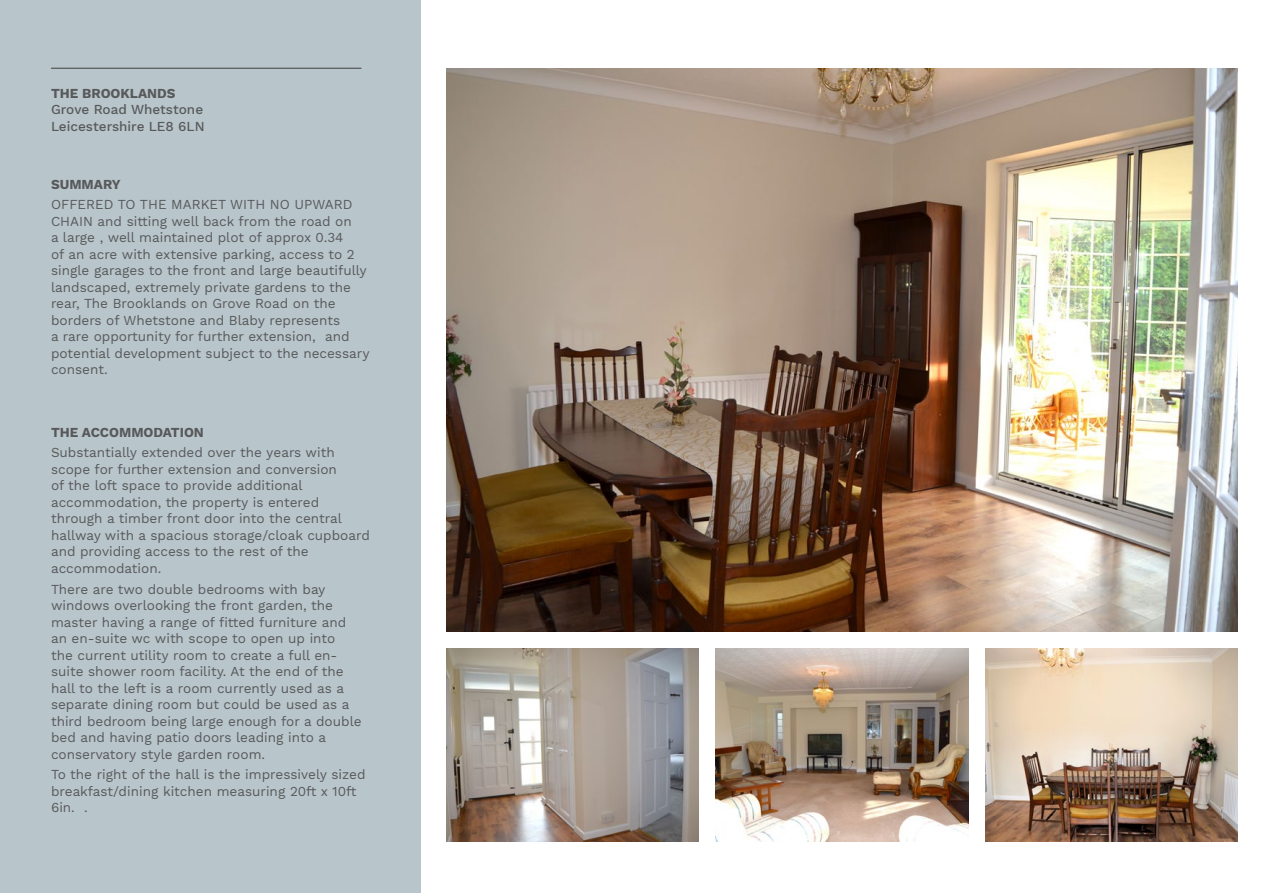
<style>
.page{position:relative;width:1263px;height:893px;background:#fff}
.page>*{position:absolute;margin:0;border:0;box-sizing:border-box;transform-origin:0 0}
.t1{font:13.5px/16.5px "Work Sans";color:#58595b}
.t2{font:500 13.5px/16.5px "Work Sans";color:#58595b}
.t3{font:700 13.5px "Work Sans";color:#58595b}
</style>
<div class="page">
<div style="left:0;top:0;width:421px;height:893px;background:#b8c5ca"></div>
<hr style="left:51px;top:68px;width:310px;height:1px;background:#414042">
<img style="left:446px;top:648px;width:253px;height:194px">
<img style="left:985px;top:648px;width:252px;height:194px">
<img style="left:716px;top:648px;width:252px;height:194px">
<img style="left:446px;top:68px;width:791px;height:563px">
<p class="t3" style="left:51px;top:85px;width:126px">THE BROOKLANDS</p>
<p class="t2" style="left:51px;top:102px;width:155px">Grove Road Whetstone<br>Leicestershire LE8 6LN</p>
<p class="t3" style="left:51px;top:176px;width:71px">SUMMARY</p>
<p class="t1" style="left:51px;top:197px;width:320px">OFFERED TO THE MARKET WITH NO UPWARD CHAIN and sitting well back from the road on<br>a large , well maintained plot of approx 0.34<br>of an acre with extensive parking, access to 2 single garages to the front and large beautifully landscaped, extremely private gardens to the rear, The Brooklands on Grove Road on the borders of Whetstone and Blaby represents<br>a rare opportunity for further extension, and potential development subject to the necessary consent.</p>
<p class="t3" style="left:51px;top:424px;width:154px">THE ACCOMMODATION</p>
<p class="t1" style="left:51px;top:445px;width:320px">Substantially extended over the years with scope for further extension and conversion<br>of the loft space to provide additional accommodation, the property is entered through a timber front door into the central hallway with a spacious storage/cloak cupboard and providing access to the rest of the accommodation.</p>
<p class="t1" style="left:51px;top:581px;width:312px">There are two double bedrooms with bay windows overlooking the front garden, the master having a range of fitted furniture and an en-suite wc with scope to open up into<br>the current utility room to create a full en&shy;suite shower room facility. At the end of the hall to the left is a room currently used as a separate dining room but could be used as a third bedroom being large enough for a double bed and having patio doors leading into a conservatory style garden room.</p>
<p class="t1" style="left:51px;top:767px;width:316px">To the right of the hall is the impressively sized breakfast/dining kitchen measuring 20ft x 10ft<br>6in. .</p>
</div>
